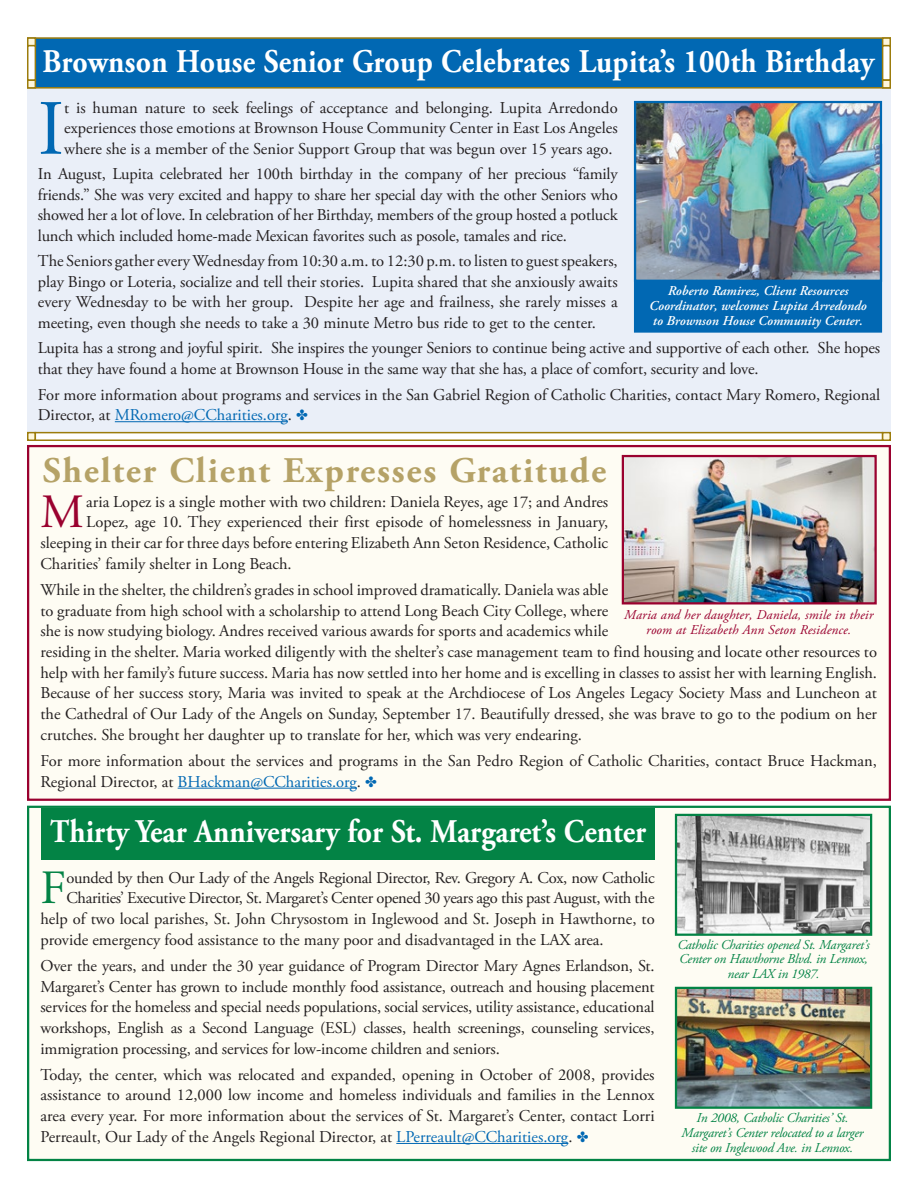
<style>
.page{position:relative;width:918px;height:1188px;background:#fff}
.page>*{position:absolute;margin:0;border:0;box-sizing:border-box;transform-origin:0 0}
.Newsltr_Body{font:78px "Adobe Garamond Pro";color:#0168b3}
.Newsltr_Body-2{font:47.7px "Adobe Garamond Pro";color:#038345}
.Newsltr_Body-3{font:47.7px "Adobe Garamond Pro";color:#9a012f}
.t1{font:700 36px "Adobe Garamond Pro";letter-spacing:.05em;color:#b5a267}
.t2{font:700 33px "Adobe Garamond Pro";letter-spacing:.005em;color:#fff;scale:.9 1}
.Newsltr_Body-4{font:16.5px/20.7px "Adobe Garamond Pro";color:#231f20}
.Newsltr_Body-5{font:16.5px "Adobe Garamond Pro";letter-spacing:-.02em;color:#231f20}
.t3{font:italic 13.5px/14.7px "Adobe Garamond Pro";letter-spacing:-.02em;color:#038345;text-align:center}
.t4{font:italic 600 13.5px/15px "Adobe Garamond Pro";color:#fff;text-align:center}
.t5{font:italic 13.5px/15px "Adobe Garamond Pro";letter-spacing:.01em;color:#9a012f;text-align:center}
.s1{color:#0168b3}
</style>
<div class="page">
<div style="left:27px;top:37px;width:864px;height:399px;background:#eaeff8"></div>
<div style="left:634px;top:144px;width:248px;height:189px;background:#0168b3;border:2px solid #0168b3"></div>
<hr style="left:115px;top:421px;width:173px;height:1px;background:#0168b3">
<img style="left:637px;top:104px;width:242px;height:175px">
<div style="left:634px;top:101px;width:248px;height:181px;border:2px solid #0168b3"></div>
<div style="left:27px;top:37px;width:864px;height:52px;background:#0168b3;border:2px solid #9c7c0c"></div>
<div style="left:27px;top:37px;width:9px;height:9px;background:#fef7dd;border:2px solid #9c7c0c"></div>
<div style="left:27px;top:45px;width:9px;height:36px;background:#fff;border:2px solid #9c7c0c"></div>
<div style="left:882px;top:37px;width:9px;height:9px;background:#fef7dd;border:2px solid #9c7c0c"></div>
<div style="left:882px;top:45px;width:9px;height:36px;background:#fff;border:2px solid #9c7c0c"></div>
<div style="left:27px;top:79px;width:9px;height:10px;background:#fef7dd;border:2px solid #9c7c0c"></div>
<div style="left:882px;top:79px;width:9px;height:10px;background:#fef7dd;border:2px solid #9c7c0c"></div>
<div style="left:27px;top:432px;width:9px;height:9px;background:#fef7dd;border:2px solid #9c7c0c"></div>
<div style="left:35px;top:432px;width:848px;height:9px;background:#fff;border:2px solid #9c7c0c"></div>
<div style="left:882px;top:432px;width:9px;height:9px;background:#fef7dd;border:2px solid #9c7c0c"></div>
<div style="left:27px;top:806px;width:864px;height:355px;background:#fefcf3;border:2px solid #038345"></div>
<div style="left:27px;top:445px;width:864px;height:356px;background:#fefcf3;border:2px solid #9a012f"></div>
<hr style="left:396px;top:1143px;width:172px;height:1px;background:#0168b3">
<hr style="left:178px;top:788px;width:179px;height:1px;background:#0168b3">
<img style="left:678px;top:817px;width:191px;height:116px">
<div style="left:675px;top:814px;width:197px;height:122px;border:2px solid #038345"></div>
<img style="left:625px;top:458px;width:249px;height:143px">
<div style="left:622px;top:455px;width:255px;height:149px;border:2px solid #9a012f"></div>
<img style="left:678px;top:990px;width:191px;height:116px">
<div style="left:675px;top:987px;width:197px;height:122px;border:2px solid #038345"></div>
<div style="left:41px;top:808px;width:614px;height:52px;background:#038345"></div>
<p class="t2" style="left:43px;top:42px;width:926px">Brownson House Senior Group Celebrates Lupita’s 100th Birthday</p>
<p class="Newsltr_Body" style="left:38px;top:82px;width:28px">I</p>
<p class="Newsltr_Body-4" style="left:64px;top:98px;width:555px;text-align:justify">t is human nature to seek feelings of acceptance and belonging. Lupita Arredondo experiences those emotions at Brownson House Community Center in East Los Angeles where she is a member of the Senior Support Group that was begun over 15 years ago.</p>
<p class="Newsltr_Body-4" style="left:38px;top:165px;width:581px;text-align:justify">In August, Lupita celebrated her 100th birthday in the company of her precious “family friends.” She was very excited and happy to share her special day with the other Seniors who showed her a lot of love. In celebration of her Birthday, members of the group hosted a potluck lunch which included home-made Mexican favorites such as posole, tamales and rice.</p>
<p class="Newsltr_Body-4" style="left:38px;top:252px;width:581px;text-align:justify">The Seniors gather every Wednesday from 10:30 a.m. to 12:30 p.m. to listen to guest speakers, play Bingo or Loteria, socialize and tell their stories. Lupita shared that she anxiously awaits every Wednesday to be with her group. Despite her age and frailness, she rarely misses a meeting, even though she needs to take a 30 minute Metro bus ride to get to the center.</p>
<p class="Newsltr_Body-4" style="left:38px;top:339px;width:844px">Lupita has a strong and joyful spirit. She inspires the younger Seniors to continue being active and supportive of each other. She hopes that they have found a home at Brownson House in the same way that she has, a place of comfort, security and love.</p>
<p class="Newsltr_Body-4" style="left:38px;top:385px;width:844px">For more information about programs and services in the San Gabriel Region of Catholic Charities, contact Mary Romero, Regional<br>Director, at <span class="s1">MRomero@CCharities.org</span>. <span class="s1">✤</span></p>
<p class="t4" style="left:649px;top:284px;width:219px">Roberto Ramirez, Client Resources<br>Coordinator, welcomes Lupita Arredondo to Brownson House Community Center.</p>
<p class="t1" style="left:43px;top:450px;width:565px">Shelter Client Expresses Gratitude</p>
<p class="Newsltr_Body-3" style="left:40px;top:484px;width:45px">M</p>
<p class="Newsltr_Body-4" style="left:86px;top:492px;width:524px">aria Lopez is a single mother with two children: Daniela Reyes, age 17; and Andres</p>
<p class="Newsltr_Body-4" style="left:86px;top:512px;width:523px">Lopez, age 10. They experienced their first episode of homelessness in January,</p>
<p class="Newsltr_Body-4" style="left:40px;top:533px;width:569px">sleeping in their car for three days before entering Elizabeth Ann Seton Residence, Catholic</p>
<p class="Newsltr_Body-4" style="left:40px;top:554px;width:250px">Charities’ family shelter in Long Beach.</p>
<p class="Newsltr_Body-4" style="left:40px;top:580px;width:838px">While in the shelter, the children’s grades in school improved dramatically. Daniela was able<br>to graduate from high school with a scholarship to attend Long Beach City College, where<br>she is now studying biology. Andres received various awards for sports and academics while<br>residing in the shelter. Maria worked diligently with the shelter’s case management team to find housing and locate other resources to help with her family’s future success. Maria has now settled into her home and is excelling in classes to assist her with learning English.<br>Because of her success story, Maria was invited to speak at the Archdiocese of Los Angeles Legacy Society Mass and Luncheon at the Cathedral of Our Lady of the Angels on Sunday, September 17. Beautifully dressed, she was brave to go to the podium on her crutches. She brought her daughter up to translate for her, which was very endearing.</p>
<p class="Newsltr_Body-4" style="left:40px;top:751px;width:838px">For more information about the services and programs in the San Pedro Region of Catholic Charities, contact Bruce Hackman,<br>Regional Director, at <span class="s1">BHackman@CCharities.org</span>. <span class="s1">✤</span></p>
<p class="t5" style="left:624px;top:607px;width:251px">Maria and her daughter, Daniela, smile in their room at Elizabeth Ann Seton Residence.</p>
<p class="t2" style="left:50px;top:812px;width:664px">Thirty Year Anniversary for St. Margaret’s Center</p>
<p class="Newsltr_Body-2" style="left:40px;top:860px;width:27px">F</p>
<p class="Newsltr_Body-5" style="left:66px;top:867px;width:590px">ounded by then Our Lady of the Angels Regional Director, Rev. Gregory A. Cox, now Catholic</p>
<p class="Newsltr_Body-5" style="left:66px;top:888px;width:590px">Charities’ Executive Director, St. Margaret’s Center opened 30 years ago this past August, with the</p>
<p class="Newsltr_Body-4" style="left:40px;top:909px;width:616px">help of two local parishes, St. John Chrysostom in Inglewood and St. Joseph in Hawthorne, to</p>
<p class="Newsltr_Body-4" style="left:40px;top:930px;width:562px">provide emergency food assistance to the many poor and disadvantaged in the LAX area.</p>
<p class="Newsltr_Body-4" style="left:40px;top:956px;width:616px">Over the years, and under the 30 year guidance of Program Director Mary Agnes Erlandson, St.<br>Margaret’s Center has grown to include monthly food assistance, outreach and housing placement services for the homeless and special needs populations, social services, utility assistance, educational workshops, English as a Second Language (ESL) classes, health screenings, counseling services, immigration processing, and services for low-income children and seniors.</p>
<p class="Newsltr_Body-4" style="left:40px;top:1065px;width:616px;text-align:justify">Today, the center, which was relocated and expanded, opening in October of 2008, provides assistance to around 12,000 low income and homeless individuals and families in the Lennox area every year. For more information about the services of St. Margaret’s Center, contact Lorri Perreault, Our Lady of the Angels Regional Director, at <span class="s1">LPerreault@CCharities.org</span>. <span class="s1">✤</span></p>
<p class="t3" style="left:677px;top:937px;width:194px">Catholic Charities opened St. Margaret’s<br>Center on Hawthorne Blvd. in Lennox, near LAX in 1987.</p>
<p class="t3" style="left:682px;top:1111px;width:183px">In 2008, Catholic Charities’ St.<br>Margaret’s Center relocated to a larger site on Inglewood Ave. in Lennox.</p>
</div>
